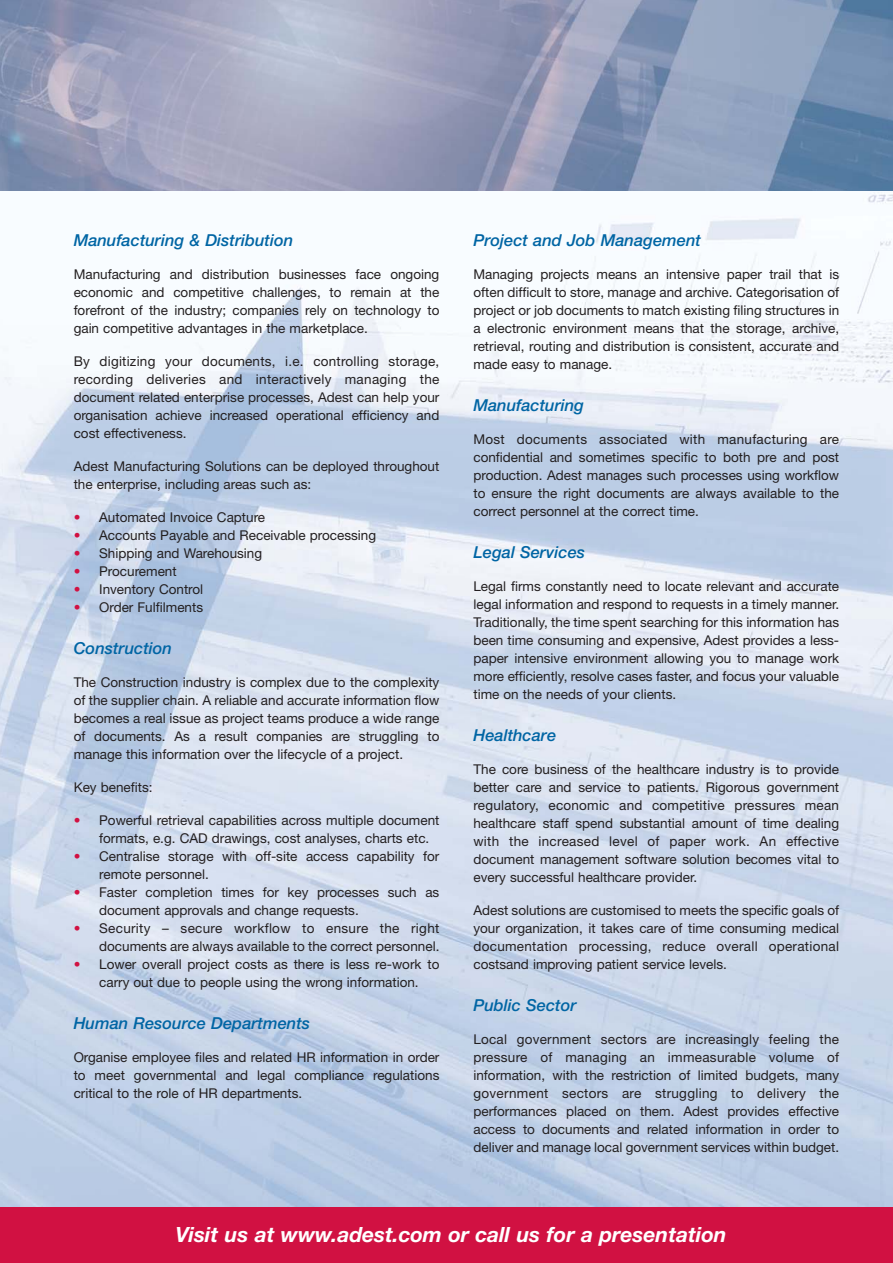
<style>
.page{position:relative;width:893px;height:1263px;background:#fff}
.page>*{position:absolute;margin:0;border:0;box-sizing:border-box;transform-origin:0 0}
.t1{font:italic 700 21px "Helvetica Neue";color:#fff}
.t2{font:italic 500 16.5px "Helvetica Neue";color:#0065a4}
.t3{font:13.5px/18px "Helvetica Neue";color:#231f20;text-align:justify}
.s1{color:#d11142}
</style>
<div class="page">
<img style="left:0;top:190px;width:893px;height:1018px">
<img style="left:0;top:0;width:893px;height:190px">
<div style="left:0;top:1208px;width:893px;height:55px;background:#d11142"></div>
<p class="t2" style="left:74px;top:234px;width:221px">Manufacturing &amp; Distribution</p>
<p class="t3" style="left:74px;top:266px;width:367px">Manufacturing and distribution businesses face ongoing economic and competitive challenges, to remain at the forefront of the industry; companies rely on technology to gain competitive advantages in the marketplace.</p>
<p class="t3" style="left:74px;top:353px;width:367px">By digitizing your documents, i.e. controlling storage, recording deliveries and interactively managing the document related enterprise processes, Adest can help your organisation achieve increased operational efficiency and cost effectiveness.</p>
<p class="t3" style="left:74px;top:458px;width:367px">Adest Manufacturing Solutions can be deployed throughout the enterprise, including areas such as:</p>
<p class="t3" style="left:74px;top:509px;width:193px"><span class="s1">•</span> Automated Invoice Capture</p>
<p class="t3" style="left:74px;top:527px;width:304px"><span class="s1">•</span> Accounts Payable and Receivable processing</p>
<p class="t3" style="left:74px;top:545px;width:190px"><span class="s1">•</span> Shipping and Warehousing</p>
<p class="t3" style="left:74px;top:563px;width:105px"><span class="s1">•</span> Procurement</p>
<p class="t3" style="left:74px;top:581px;width:131px"><span class="s1">•</span> Inventory Control</p>
<p class="t3" style="left:74px;top:599px;width:131px"><span class="s1">•</span> Order Fulfilments</p>
<p class="t2" style="left:74px;top:642px;width:100px">Construction</p>
<p class="t3" style="left:74px;top:674px;width:367px">The Construction industry is complex due to the complexity of the supplier chain. A reliable and accurate information flow becomes a real issue as project teams produce a wide range of documents. As a result companies are struggling to manage this information over the lifecycle of a project.</p>
<p class="t3" style="left:74px;top:779px;width:80px">Key benefits:</p>
<p class="t3" style="left:99px;top:812px;width:342px;text-indent:-26px"><span class="s1">•</span> Powerful retrieval capabilities across multiple document formats, e.g. CAD drawings, cost analyses, charts etc.</p>
<p class="t3" style="left:99px;top:848px;width:342px;text-indent:-26px"><span class="s1">•</span> Centralise storage with off-site access capability for remote personnel.</p>
<p class="t3" style="left:99px;top:884px;width:342px;text-indent:-26px"><span class="s1">•</span> Faster completion times for key processes such as document approvals and change requests.</p>
<p class="t3" style="left:74px;top:920px;width:367px;text-align:right"><span class="s1">•</span> Security – secure workflow to ensure the right documents are always available to the correct personnel.</p>
<p class="t3" style="left:74px;top:956px;width:367px;text-align:center"><span class="s1">•</span> Lower overall project costs as there is less re-work to carry out due to people using the wrong information.</p>
<p class="t2" style="left:74px;top:1017px;width:238px">Human Resource Departments</p>
<p class="t3" style="left:74px;top:1049px;width:367px">Organise employee files and related HR information in order to meet governmental and legal compliance regulations critical to the role of HR departments.</p>
<p class="t2" style="left:473px;top:234px;width:229px">Project and Job Management</p>
<p class="t3" style="left:473px;top:266px;width:367px">Managing projects means an intensive paper trail that is often difficult to store, manage and archive. Categorisation of project or job documents to match existing filing structures in a electronic environment means that the storage, archive, retrieval, routing and distribution is consistent, accurate and made easy to manage.</p>
<p class="t2" style="left:473px;top:399px;width:112px">Manufacturing</p>
<p class="t3" style="left:473px;top:431px;width:367px">Most documents associated with manufacturing are confidential and sometimes specific to both pre and post production. Adest manages such processes using workflow to ensure the right documents are always available to the correct personnel at the correct time.</p>
<p class="t2" style="left:473px;top:546px;width:113px">Legal Services</p>
<p class="t3" style="left:473px;top:578px;width:367px">Legal firms constantly need to locate relevant and accurate legal information and respond to requests in a timely manner.<br>Traditionally, the time spent searching for this information has been time consuming and expensive, Adest provides a less&shy;paper intensive environment allowing you to manage work more efficiently, resolve cases faster, and focus your valuable time on the needs of your clients.</p>
<p class="t2" style="left:473px;top:729px;width:84px">Healthcare</p>
<p class="t3" style="left:473px;top:761px;width:367px">The core business of the healthcare industry is to provide better care and service to patients. Rigorous government regulatory, economic and competitive pressures mean healthcare staff spend substantial amount of time dealing with the increased level of paper work. An effective document management software solution becomes vital to every successful healthcare provider.</p>
<p class="t3" style="left:473px;top:902px;width:367px">Adest solutions are customised to meets the specific goals of your organization, it takes care of time consuming medical documentation processing, reduce overall operational costsand improving patient service levels.</p>
<p class="t2" style="left:473px;top:999px;width:105px">Public Sector</p>
<p class="t3" style="left:473px;top:1031px;width:367px">Local government sectors are increasingly feeling the pressure of managing an immeasurable volume of information, with the restriction of limited budgets, many government sectors are struggling to delivery the performances placed on them. Adest provides effective access to documents and related information in order to deliver and manage local government services within budget.</p>
<h1 class="t1" style="left:175px;top:1227px;width:553px">Visit us at www.adest.com or call us for a presentation</h1>
</div>
